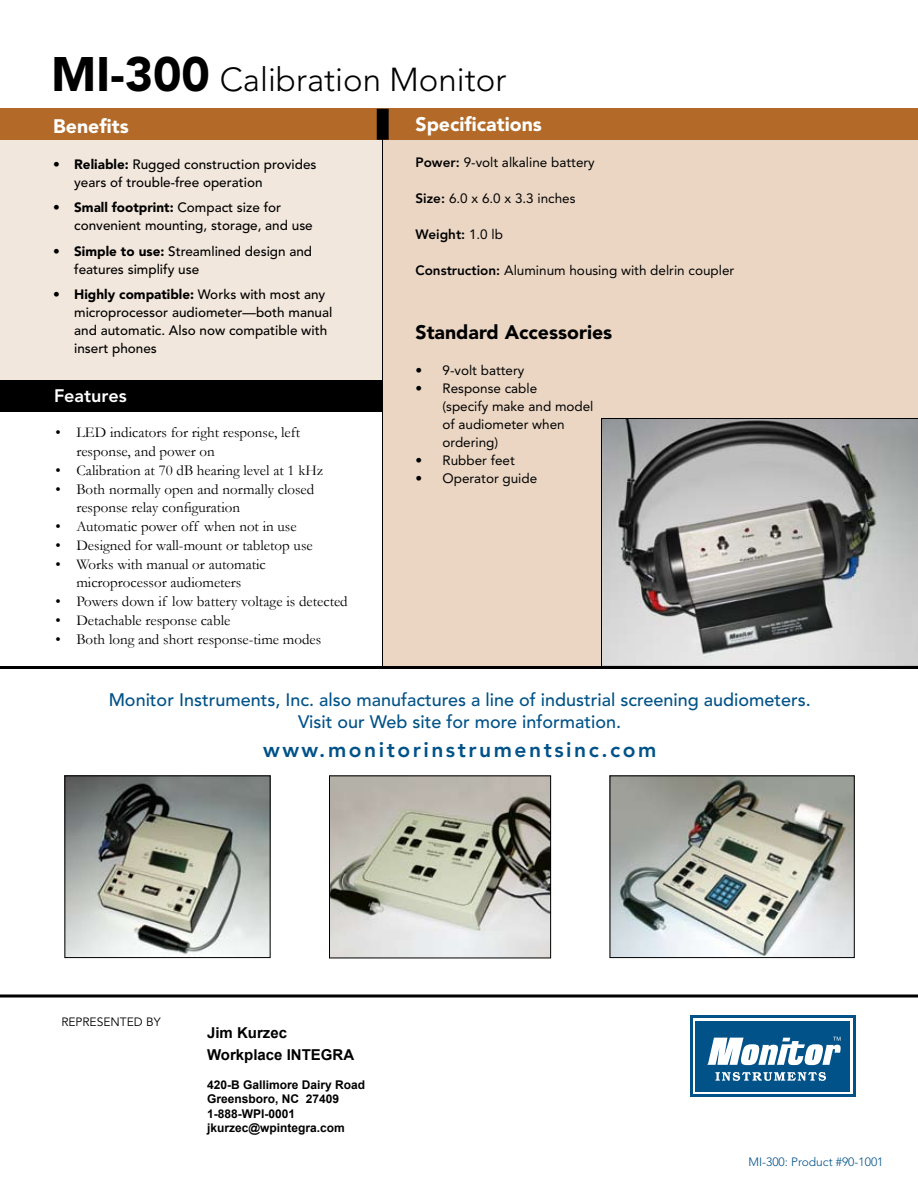
<style>
.page{position:relative;width:918px;height:1188px;background:#fff}
.page>*{position:absolute;margin:0;border:0;box-sizing:border-box;transform-origin:0 0}
.t1{font:300 33px "Avenir";color:#000}
.t2{font:800 21px "Avenir";letter-spacing:.12em;color:#005288}
.t3{font:900 19.5px "Avenir";color:#fff}
.t4{font:900 19.5px "Avenir";color:#000}
.t5{font:500 18px/21.6px "Avenir";color:#005288;text-align:center}
.t6{font:800 18px "Avenir";color:#fff}
.t7{font:15px/18.8px "Garamond";color:#000}
.t8{font:700 15px/21.6px "Arial";color:#000}
.t9{font:500 13.5px/18px "Avenir";color:#000}
.t10{font:13.5px/18px "Avenir";color:#000}
.t11{font:800 13.5px "Avenir";color:#000}
.t12{font:700 12px/14.4px "Arial";color:#000}
.t13{font:300 12px "Avenir";color:#005288}
.t14{font:12px "Avenir";color:#000}
.s1{font-weight:900;font-size:48px}
.s2{font-weight:900}
.s3{font-weight:800}
.s4{font-weight:400}
</style>
<div class="page">
<div style="left:0;top:109px;width:388px;height:291px;background:#f2e7dc"></div>
<div style="left:382px;top:134px;width:536px;height:533px;background:#ead6c3"></div>
<div style="left:0;top:109px;width:918px;height:31px;background:#b36a28"></div>
<div style="left:0;top:380px;width:382px;height:31px;background:#000"></div>
<div style="left:690px;top:1016px;width:166px;height:81px;background:#005288"></div>
<svg style="left:693px;top:1018px;width:160px;height:76px"></svg>
<div style="left:696px;top:1021px;width:154px;height:70px;background:#005288"></div>
<svg style="left:707px;top:1037px;width:134px;height:28px"></svg>
<svg style="left:715px;top:1072px;width:111px;height:9px"></svg>
<hr style="left:382px;top:110px;width:1px;height:557px;background:#000">
<div style="left:378px;top:110px;width:10px;height:29px;background:#000"></div>
<div style="left:377px;top:109px;width:12px;height:31px;border:2px solid #000"></div>
<img style="left:66px;top:778px;width:203px;height:178px">
<div style="left:64px;top:776px;width:207px;height:182px;border:1px solid #000"></div>
<img style="left:612px;top:778px;width:241px;height:178px">
<div style="left:610px;top:776px;width:245px;height:182px;border:1px solid #000"></div>
<img style="left:331px;top:778px;width:218px;height:178px">
<div style="left:329px;top:776px;width:222px;height:182px;border:1px solid #000"></div>
<svg style="left:601px;top:418px;width:317px;height:248px;background:#9b9b9a"></svg>
<svg style="left:0;top:994px;width:918px;height:4px;background:#3f3f3f"></svg>
<hr style="left:0;top:666px;width:918px;height:3px;background:#000">
<h1 class="t1" style="left:51px;top:60px;width:457px"><span class="s1">MI-300</span> Calibration Monitor</h1>
<h3 class="t3" style="left:53px;top:114px;width:77px">Benefits</h3>
<p class="t9" style="left:74px;top:155px;width:244px;text-indent:-21px"><span class="s2">• Reliable:</span> Rugged construction provides years of trouble-free operation</p>
<p class="t9" style="left:74px;top:199px;width:240px;text-indent:-21px"><span class="s2">• Small footprint:</span> Compact size for convenient mounting, storage, and use</p>
<p class="t9" style="left:74px;top:242px;width:240px;text-indent:-21px"><span class="s2">• Simple to use:</span> Streamlined design and features simplify use</p>
<p class="t9" style="left:74px;top:286px;width:260px;text-indent:-21px"><span class="s2">• Highly compatible:</span> Works with most any microprocessor audiometer—both manual and automatic. Also now compatible with insert phones</p>
<p class="t6" style="left:54px;top:386px;width:74px">Features</p>
<p class="t7" style="left:76px;top:423px;width:225px;text-indent:-21px">• LED indicators for right response, left response, and power on</p>
<p class="t7" style="left:55px;top:461px;width:269px">• Calibration at 70 dB hearing level at 1 kHz</p>
<p class="t7" style="left:76px;top:479px;width:239px;text-indent:-21px">• Both normally open and normally closed response relay configuration</p>
<p class="t7" style="left:55px;top:517px;width:243px">• Automatic power off when not in use</p>
<p class="t7" style="left:55px;top:536px;width:259px">• Designed for wall-mount or tabletop use</p>
<p class="t7" style="left:55px;top:554px;width:212px;text-align:center">• Works with manual or automatic microprocessor audiometers</p>
<p class="t7" style="left:55px;top:592px;width:294px">• Powers down if low battery voltage is detected</p>
<p class="t7" style="left:55px;top:611px;width:177px">• Detachable response cable</p>
<p class="t7" style="left:55px;top:629px;width:267px">• Both long and short response-time modes</p>
<h3 class="t3" style="left:416px;top:112px;width:128px">Specifications</h3>
<p class="t10" style="left:416px;top:153px;width:181px"><span class="s3">Power:</span> 9-volt alkaline battery</p>
<p class="t10" style="left:416px;top:189px;width:162px"><span class="s3">Size:</span> 6.0 x 6.0 x 3.3 inches</p>
<p class="t11" style="left:416px;top:226px;width:89px">Weight: <span class="s4">1.0 lb</span></p>
<p class="t10" style="left:416px;top:261px;width:320px"><span class="s3">Construction:</span> Aluminum housing with delrin coupler</p>
<h3 class="t4" style="left:416px;top:321px;width:198px">Standard Accessories</h3>
<p class="t10" style="left:416px;top:362px;width:110px">• 9-volt battery</p>
<p class="t10" style="left:442px;top:380px;width:153px;text-indent:-27px">• Response cable<br>(specify make and model of audiometer when ordering)</p>
<p class="t10" style="left:416px;top:452px;width:101px">• Rubber feet</p>
<p class="t10" style="left:416px;top:470px;width:123px">• Operator guide</p>
<p class="t5" style="left:109px;top:689px;width:704px">Monitor Instruments, Inc. also manufactures a line of industrial screening audiometers.<br>Visit our Web site for more information.</p>
<h2 class="t2" style="left:263px;top:737px;width:395px">www.monitorinstrumentsinc.com</h2>
<p class="t14" style="left:61px;top:1015px;width:101px">REPRESENTED BY</p>
<p class="t8" style="left:207px;top:1022px;width:149px">Jim Kurzec<br>Workplace INTEGRA</p>
<p class="t12" style="left:207px;top:1077px;width:160px">420-B Gallimore Dairy Road<br>Greensboro, NC 27409<br>1-888-WPI-0001 jkurzec@wpintegra.com</p>
<p class="t13" style="left:748px;top:1154px;width:137px">MI-300: Product #90-1001</p>
</div>
